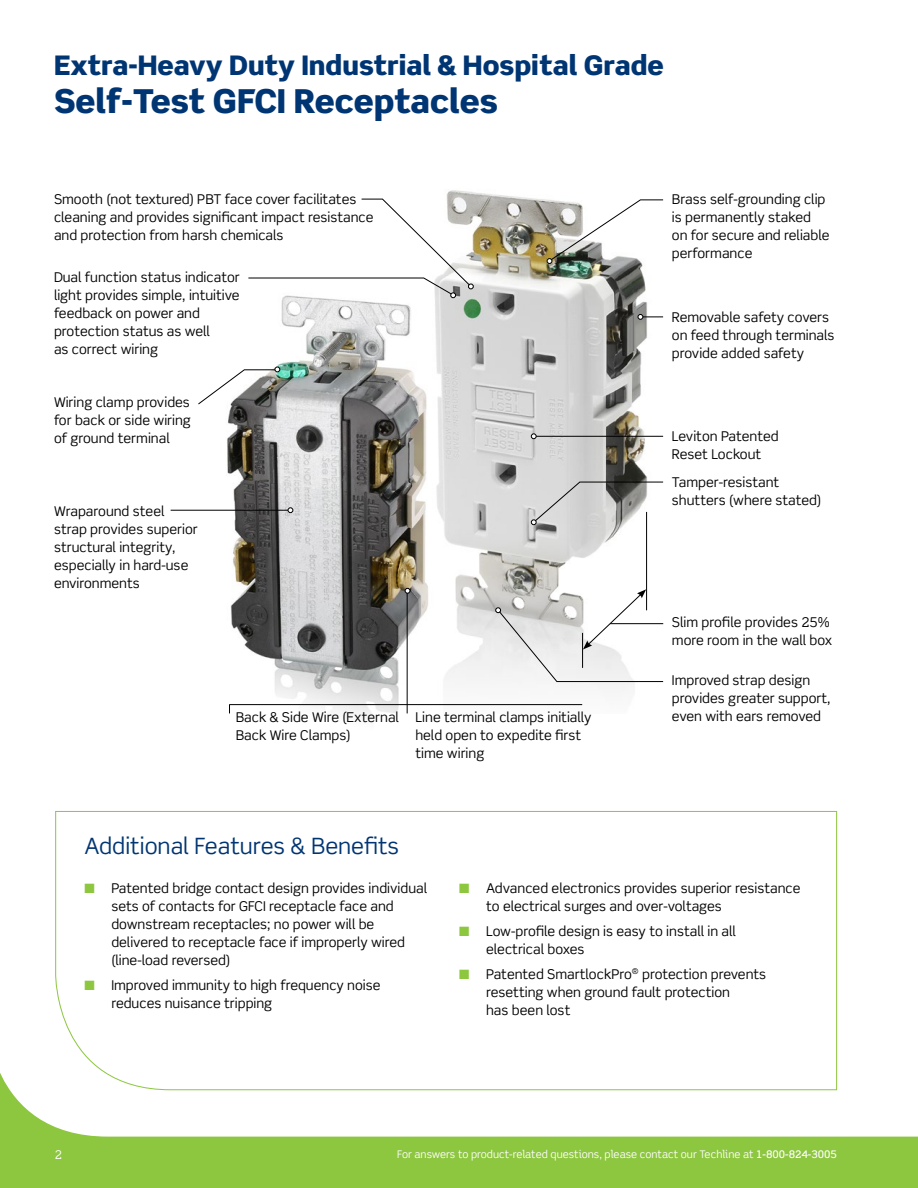
<style>
.page{position:relative;width:918px;height:1188px;background:#fff}
.page>*{position:absolute;margin:0;border:0;box-sizing:border-box;transform-origin:0 0}
.t1{font:900 33px "Scene Std";color:#003573}
.t2{font:900 27px "Scene Std";color:#003573}
.t3{font:22.5px "Scene Std";color:#003573}
.t4{font:13.5px/18px "Scene";color:#000}
.t5{font:13.5px/18px "Scene Std";color:#000}
.t6{font:12px "Scene Alt";color:#fff}
.t7{font:10.5px "Scene Alt";color:#fff}
.s1{color:#8dc63f}
.s2{font-weight:500}
</style>
<div class="page">
<div style="left:0;top:992px;width:918px;height:196px;background:#8dc63f"></div>
<div style="left:0;top:889px;width:918px;height:248px;background:#fff"></div>
<svg style="left:55px;top:811px;width:782px;height:280px"></svg>
<img style="left:199px;top:298px;width:212px;height:421px">
<img style="left:411px;top:190px;width:245px;height:516px">
<hr style="left:646px;top:512px;width:1px;height:98px;background:#000">
<hr style="left:171px;top:510px;width:117px;height:1px;background:#000">
<hr style="left:534px;top:436px;width:129px;height:1px;background:#000">
<hr style="left:407px;top:589px;width:1px;height:124px;background:#000">
<hr style="left:230px;top:704px;width:352px;height:1px;background:#000">
<svg style="left:288px;top:507px;width:5px;height:6px"></svg>
<svg style="left:198px;top:367px;width:82px;height:38px"></svg>
<svg style="left:248px;top:198px;width:226px;height:100px"></svg>
<svg style="left:547px;top:199px;width:117px;height:65px"></svg>
<svg style="left:638px;top:314px;width:25px;height:6px"></svg>
<svg style="left:531px;top:433px;width:6px;height:6px"></svg>
<svg style="left:531px;top:481px;width:133px;height:44px"></svg>
<svg style="left:495px;top:589px;width:169px;height:93px"></svg>
<svg style="left:405px;top:588px;width:5px;height:6px"></svg>
<h2 class="t2" style="left:54px;top:48px;width:612px">Extra-Heavy Duty Industrial &amp; Hospital Grade</h2>
<h1 class="t1" style="left:54px;top:80px;width:445px">Self-Test GFCI Receptacles</h1>
<p class="t4" style="left:54px;top:190px;width:321px">Smooth (not textured) PBT face cover facilitates cleaning and provides significant impact resistance and protection from harsh chemicals</p>
<p class="t4" style="left:54px;top:268px;width:187px">Dual function status indicator light provides simple, intuitive feedback on power and protection status as well<br>as correct wiring</p>
<p class="t5" style="left:54px;top:393px;width:138px;text-align:justify">Wiring clamp provides for back or side wiring of ground terminal</p>
<p class="t5" style="left:54px;top:502px;width:145px">Wraparound steel strap provides superior structural integrity, especially in hard-use environments</p>
<p class="t4" style="left:236px;top:708px;width:165px">Back &amp; Side Wire (External<br>Back Wire Clamps)</p>
<p class="t5" style="left:415px;top:708px;width:178px">Line terminal clamps initially held open to expedite first time wiring</p>
<p class="t4" style="left:672px;top:190px;width:159px">Brass self-grounding clip is permanently staked on for secure and reliable performance</p>
<p class="t5" style="left:672px;top:308px;width:164px">Removable safety covers on feed through terminals provide added safety</p>
<p class="t4" style="left:672px;top:427px;width:108px">Leviton Patented<br>Reset Lockout</p>
<p class="t5" style="left:672px;top:473px;width:151px">Tamper-resistant shutters (where stated)</p>
<p class="t5" style="left:672px;top:613px;width:162px">Slim profile provides 25% more room in the wall box</p>
<p class="t5" style="left:672px;top:671px;width:160px">Improved strap design provides greater support, even with ears removed</p>
<h3 class="t3" style="left:84px;top:832px;width:316px">Additional Features &amp; Benefits</h3>
<p class="t4" style="left:111px;top:879px;width:317px;text-indent:-27px"><span class="s1">■</span> Patented bridge contact design provides individual sets of contacts for GFCI receptacle face and downstream receptacles; no power will be delivered to receptacle face if improperly wired (line-load reversed)</p>
<p class="t4" style="left:111px;top:976px;width:271px;text-indent:-27px"><span class="s1">■</span> Improved immunity to high frequency noise reduces nuisance tripping</p>
<p class="t4" style="left:486px;top:879px;width:316px;text-indent:-27px"><span class="s1">■</span> Advanced electronics provides superior resistance to electrical surges and over-voltages</p>
<p class="t4" style="left:486px;top:922px;width:251px;text-indent:-27px"><span class="s1">■</span> Low-profile design is easy to install in all electrical boxes</p>
<p class="t4" style="left:486px;top:965px;width:282px;text-indent:-27px"><span class="s1">■</span> Patented SmartlockPro<sup>®</sup> protection prevents resetting when ground fault protection<br>has been lost</p>
<p class="t6" style="left:55px;top:1147px;width:9px">2</p>
<p class="t7" style="left:397px;top:1148px;width:441px">For answers to product-related questions, please contact our Techline at <span class="s2">1-800-824-3005</span></p>
</div>
